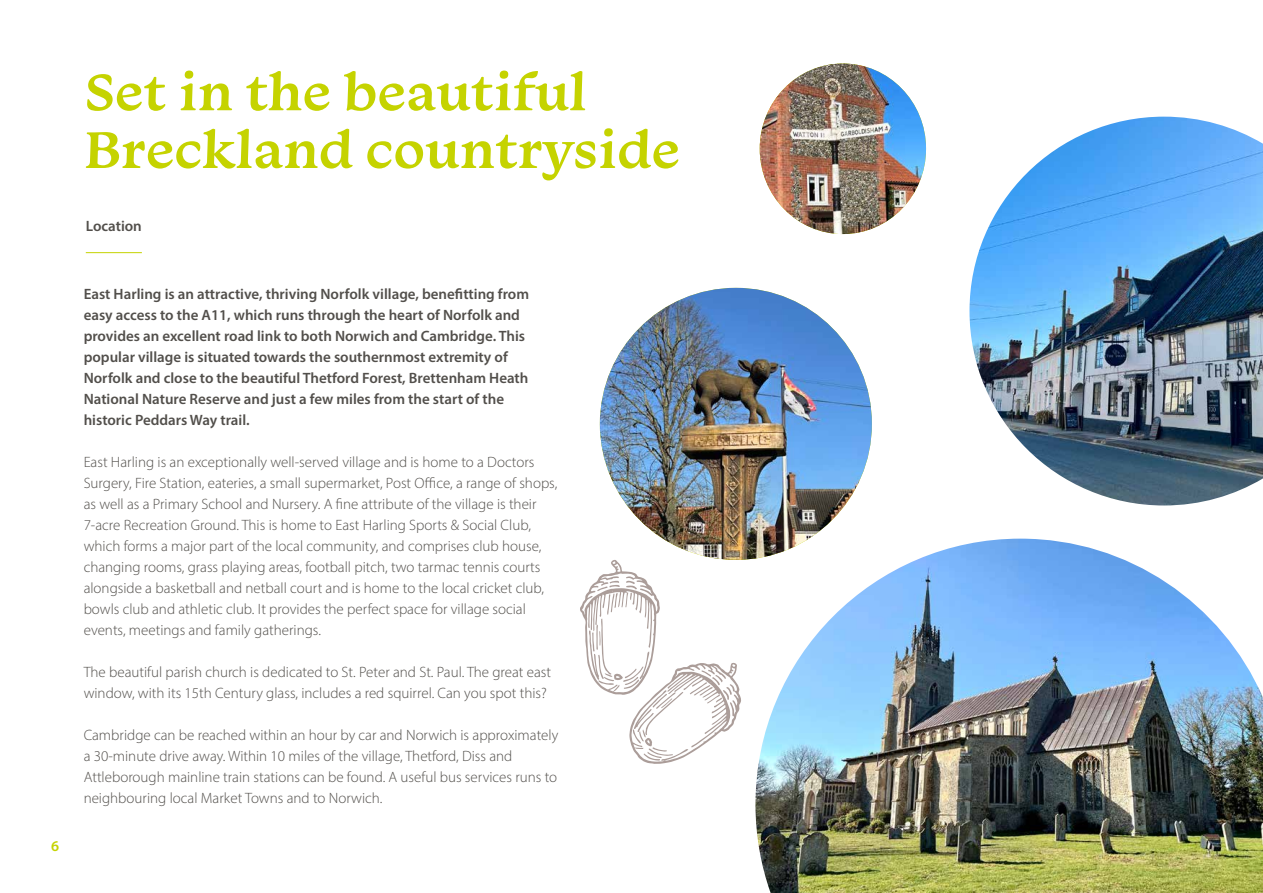
<style>
.page{position:relative;width:1263px;height:893px;background:#fff}
.page>*{position:absolute;margin:0;border:0;box-sizing:border-box;transform-origin:0 0}
.t1{font:600 54px/57.8px "Monarcha";color:#c5d300}
.t2{font:300 15px/21px "Myriad Pro";color:#524f4b}
.t3{font:600 15px/21px "Myriad Pro";color:#524f4b}
.t4{font:600 15px "Myriad Pro";color:#c5d300}
</style>
<div class="page">
<img style="left:755px;top:539px;width:508px;height:354px">
<img style="left:969px;top:117px;width:294px;height:388px">
<hr style="left:86px;top:252px;width:56px;height:1px;background:#c5d300">
<img style="left:600px;top:288px;width:272px;height:272px;border-radius:136px">
<img style="left:760px;top:63px;width:166px;height:171px">
<svg style="left:580px;top:560px;width:161px;height:204px"></svg>
<p class="t4" style="left:51px;top:836px;width:10px">6</p>
<h1 class="t1" style="left:85px;top:62px;width:597px">Set in the beautiful<br>Breckland countryside</h1>
<p class="t3" style="left:86px;top:215px;width:58px">Location</p>
<p class="t3" style="left:84px;top:283px;width:447px">East Harling is an attractive, thriving Norfolk village, benefitting from easy access to the A11, which runs through the heart of Norfolk and provides an excellent road link to both Norwich and Cambridge. This popular village is situated towards the southernmost extremity of Norfolk and close to the beautiful Thetford Forest, Brettenham Heath National Nature Reserve and just a few miles from the start of the historic Peddars Way trail.</p>
<p class="t2" style="left:84px;top:452px;width:475px">East Harling is an exceptionally well-served village and is home to a Doctors Surgery, Fire Station, eateries, a small supermarket, Post Office, a range of shops, as well as a Primary School and Nursery. A fine attribute of the village is their 7-acre Recreation Ground. This is home to East Harling Sports &amp; Social Club, which forms a major part of the local community, and comprises club house, changing rooms, grass playing areas, football pitch, two tarmac tennis courts alongside a basketball and netball court and is home to the local cricket club, bowls club and athletic club. It provides the perfect space for village social events, meetings and family gatherings.</p>
<p class="t2" style="left:84px;top:662px;width:469px">The beautiful parish church is dedicated to St. Peter and St. Paul. The great east window, with its 15th Century glass, includes a red squirrel. Can you spot this?</p>
<p class="t2" style="left:84px;top:725px;width:476px">Cambridge can be reached within an hour by car and Norwich is approximately a 30-minute drive away. Within 10 miles of the village, Thetford, Diss and Attleborough mainline train stations can be found. A useful bus services runs to neighbouring local Market Towns and to Norwich.</p>
</div>
